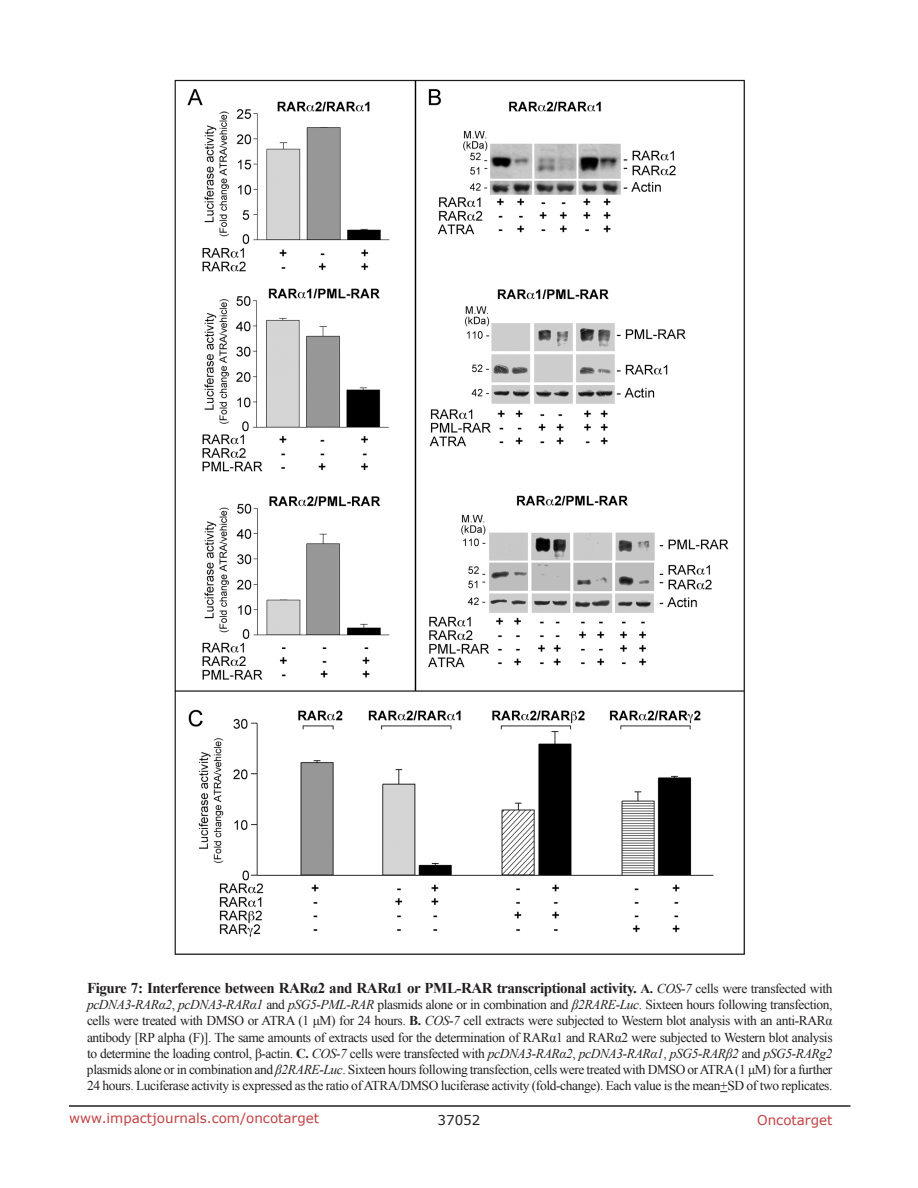
<style>
.page{position:relative;width:918px;height:1188px;background:#fff}
.page>*{position:absolute;margin:0;border:0;box-sizing:border-box;transform-origin:0 0}
.figuretext{font:700 15px "Times New Roman";letter-spacing:-.03em;color:#231f20}
.figuretext-2{font:13.5px/16.2px "Times New Roman";letter-spacing:-.03em;color:#231f20;text-align:justify}
.t1{font:13.5px "Verdana";color:#c24141}
.t2{font:13.5px "Verdana";color:#231f20}
.s1{font-size:13.5px}
.s2{font-weight:400;font-style:italic;font-size:13.5px}
.s3{font-weight:400;font-size:13.5px}
.s4{font-style:italic}
.s5{font-weight:700}
</style>
<div class="page">
<hr style="left:69px;top:1105px;width:781px;height:2px;background:#231f20">
<img style="left:174px;top:79px;width:571px;height:876px">
<p class="figuretext" style="left:87px;top:978px;width:747px">Figure 7: Interference between RARα2 and RARα1 or PML-RAR transcriptional activity. <span class="s1">A.</span> <span class="s2">COS-7</span> <span class="s3">cells were transfected with</span></p>
<p class="figuretext-2" style="left:87px;top:996px;width:747px"><span class="s4">pcDNA3-RARα2</span>, <span class="s4">pcDNA3-RARα1</span> and <span class="s4">pSG5-PML-RAR</span> plasmids alone or in combination and <span class="s4">β2RARE-Luc</span>. Sixteen hours following transfection, cells were treated with DMSO or ATRA (1 μM) for 24 hours. <span class="s5">B.</span> <span class="s4">COS-7</span> cell extracts were subjected to Western blot analysis with an anti-RARα antibody [RP alpha (F)]. The same amounts of extracts used for the determination of RARα1 and RARα2 were subjected to Western blot analysis to determine the loading control, β-actin. <span class="s5">C.</span> <span class="s4">COS-7</span> cells were transfected with <span class="s4">pcDNA3-RARα2</span>, <span class="s4">pcDNA3-RARα1</span>, <span class="s4">pSG5-RARβ2</span> and <span class="s4">pSG5-RARg2 </span>plasmids alone or in combination and <span class="s4">β2RARE-Luc</span>. Sixteen hours following transfection, cells were treated with DMSO or ATRA (1 μM) for a further 24 hours. Luciferase activity is expressed as the ratio of ATRA/DMSO luciferase activity (fold-change). Each value is the mean+SD of two replicates.</p>
<p class="t1" style="left:69px;top:1109px;width:252px">www.impactjournals.com/oncotarget</p>
<p class="t2" style="left:438px;top:1111px;width:44px">37052</p>
<p class="t1" style="left:757px;top:1111px;width:77px">Oncotarget</p>
</div>
